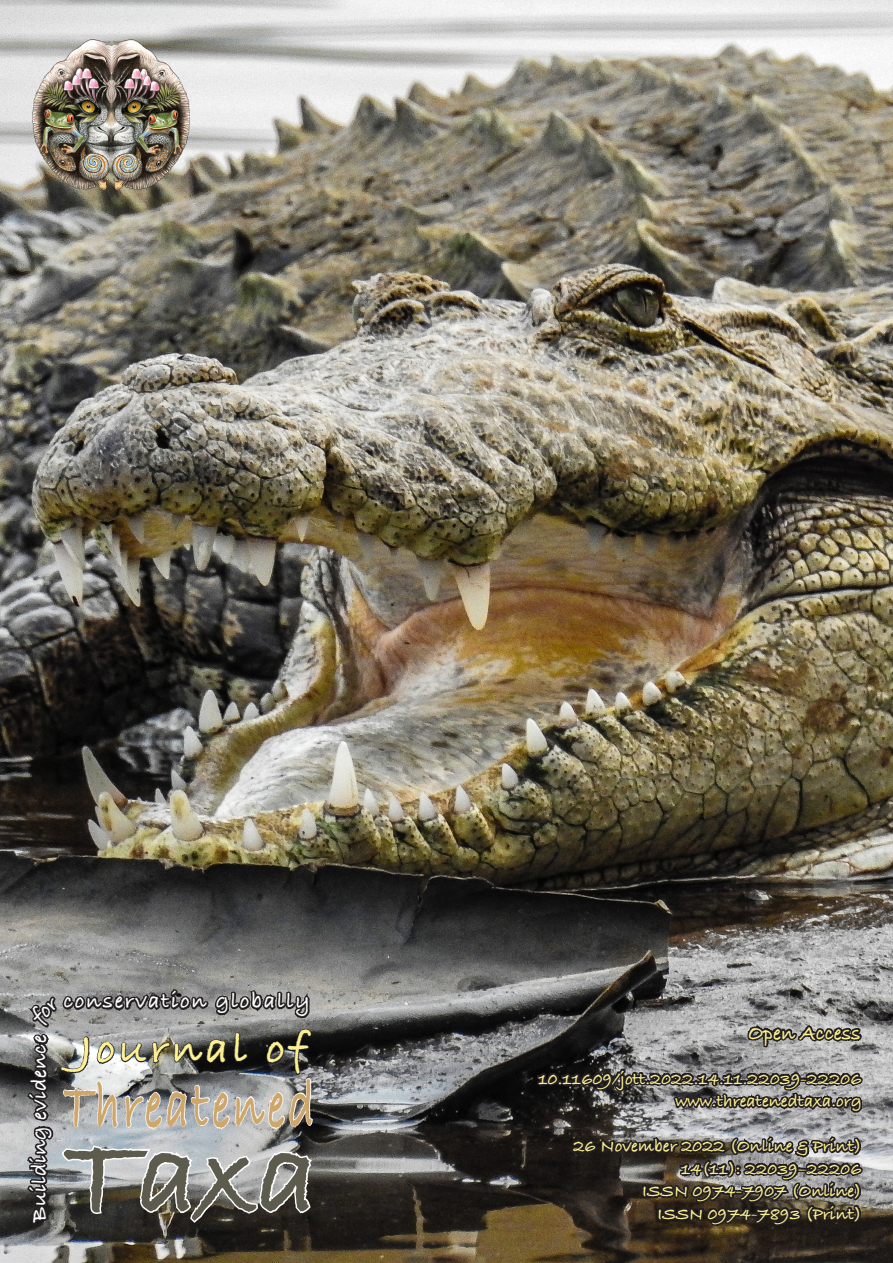
<style>
.page{position:relative;width:893px;height:1263px;background:#fff}
.page>*{position:absolute;margin:0;border:0;box-sizing:border-box;transform-origin:0 0}
.t1{font:700 120px "Bradley Hand ITCTT";color:#5d5b4e}
.t2{font:700 69.75px "Bradley Hand ITCTT";letter-spacing:.07em;color:#cda66b;scale:.67 1}
.t3{font:700 45px "Bradley Hand ITCTT";letter-spacing:.08em;color:#fbf093}
.t4{font:700 22.65px "Bradley Hand ITCTT";letter-spacing:.075em;color:#fff}
.t5{font:700 22.5px "Bradley Hand ITCTT";letter-spacing:.02em;color:#fff}
.t6{font:700 21px "Bradley Hand ITCTT";color:#fbf093}
.t7{font:700 18px "Bradley Hand ITCTT";color:#fbf093}
</style>
<div class="page">
<img style="left:0;top:0;width:893px;height:1262px">
<div style="left:0;top:0;width:274px;height:274px;background:#fffdf1;opacity:.05"></div>
<img style="left:32px;top:39px;width:158px;height:152px">
<svg style="left:533px;top:996px;width:360px;height:248px;background:#605d5a"></svg>
<svg style="left:0;top:925px;width:318px;height:315px;background:#848483"></svg>
<p class="t5" style="left:22px;top:1222px;width:189px;rotate:-90deg">Building evidence</p>
<p class="t4" style="left:63px;top:984px;width:248px">conservation globally</p>
<p class="t3" style="left:80px;top:1014px;width:229px">Journal of</p>
<p class="t2" style="left:63px;top:1052px;width:376px">Threatened</p>
<p class="t1" style="left:63px;top:1084px;width:256px">Taxa</p>
<p class="t6" style="left:748px;top:1017px;width:114px">Open Access</p>
<p class="t7" style="left:538px;top:1065px;width:325px">10.11609/jott.2022.14.11.22039-22206</p>
<p class="t7" style="left:675px;top:1087px;width:188px">www.threatenedtaxa.org</p>
<p class="t7" style="left:573px;top:1132px;width:290px">26 November 2022 (Online &amp; Print)</p>
<p class="t7" style="left:681px;top:1155px;width:182px">14(11): 22039–22206</p>
<p class="t7" style="left:642px;top:1177px;width:221px">ISSN 0974-7907 (Online)</p>
<p class="t7" style="left:657px;top:1200px;width:206px">ISSN 0974-7893 (Print)</p>
</div>
